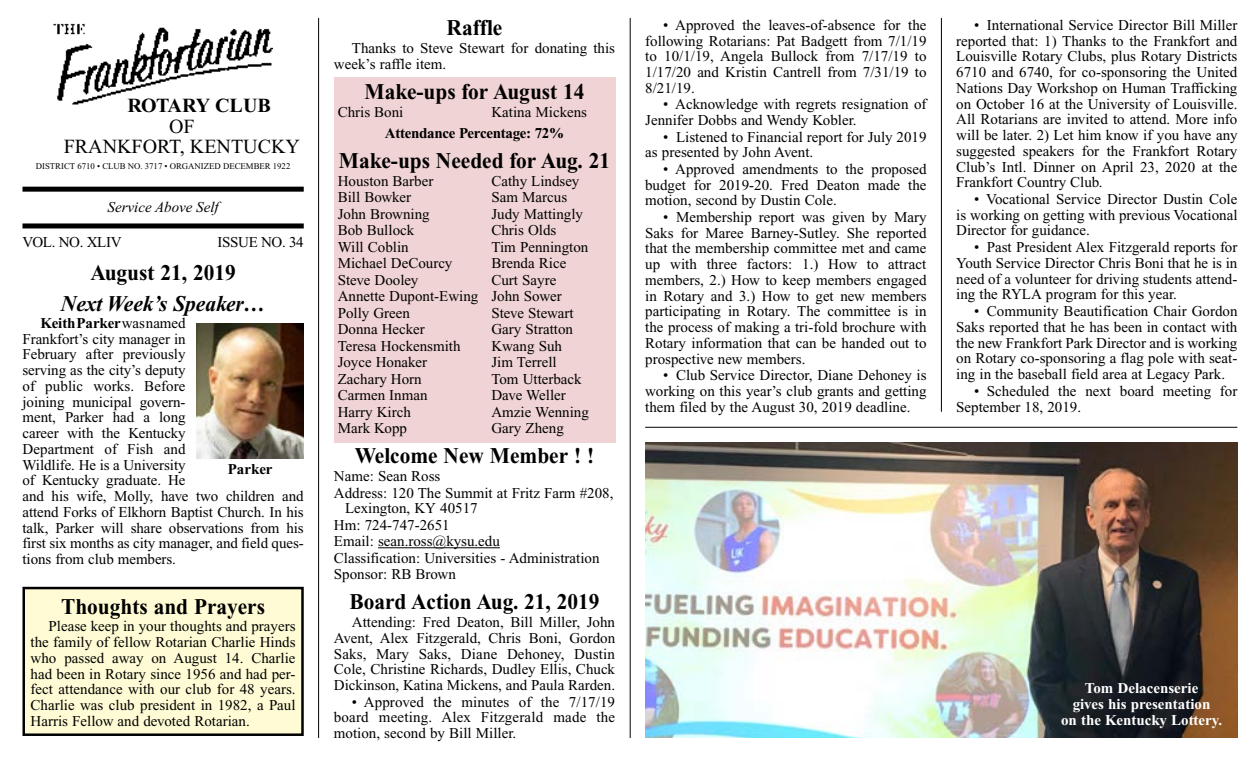
<style>
.page{position:relative;width:1260px;height:765px;background:#fff}
.page>*{position:absolute;margin:0;border:0;box-sizing:border-box;transform-origin:0 0}
.t1{font:700 22.5px "Times New Roman";color:#000;scale:.95 1}
.t2{font:italic 700 22.5px "Times New Roman";color:#000;scale:.95 1}
.t3{font:20px/20.6px "Times New Roman";color:#000;text-align:center}
.t4{font:700 20px "Times New Roman";letter-spacing:-.015em;color:#000}
.t5{font:15px/15.8px "Times New Roman";color:#000;text-align:justify}
.t6{font:700 15px/15.8px "Times New Roman";color:#fff;text-align:center}
.t7{font:700 15px "Times New Roman";letter-spacing:-.02em;color:#000}
.t8{font:15px "Times New Roman";letter-spacing:-.02em;color:#000}
.t9{font:italic 15px "Times New Roman";color:#000}
.t10{font:8.75px "Times New Roman";color:#000}
.s1{font-weight:700}
</style>
<div class="page">
<div style="left:334px;top:77px;width:281px;height:366px;background:#f0d3d4"></div>
<img style="left:53px;top:23px;width:220px;height:82px">
<hr style="left:630px;top:18px;width:1px;height:720px;background:#000">
<hr style="left:941px;top:18px;width:1px;height:394px;background:#000">
<div style="left:22px;top:187px;width:282px;height:5px;background:#000"></div>
<div style="left:22px;top:223px;width:282px;height:5px;background:#000"></div>
<hr style="left:318px;top:18px;width:1px;height:720px;background:#000">
<hr style="left:378px;top:547px;width:122px;height:1px;background:#000">
<img style="left:197px;top:324px;width:107px;height:134px">
<div style="left:24px;top:588px;width:278px;height:147px;background:#fffcd5"></div>
<div style="left:22px;top:587px;width:282px;height:149px;border:2px solid #000"></div>
<hr style="left:645px;top:427px;width:592px;height:1px;background:#000">
<img style="left:646px;top:443px;width:592px;height:295px">
<h2 class="t4" style="left:127px;top:94px;width:145px">ROTARY CLUB</h2>
<h2 class="t3" style="left:64px;top:116px;width:238px">OF<br>FRANKFORT, KENTUCKY</h2>
<p class="t10" style="left:36px;top:161px;width:256px">DISTRICT 6710 • CLUB NO. 3717 • ORGANIZED DECEMBER 1922</p>
<p class="t9" style="left:108px;top:199px;width:113px">Service Above Self</p>
<p class="t8" style="left:22px;top:233px;width:101px">VOL. NO. XLIV</p>
<p class="t8" style="left:217px;top:233px;width:88px">ISSUE NO. 34</p>
<h1 class="t1" style="left:90px;top:260px;width:155px">August 21, 2019</h1>
<h1 class="t2" style="left:61px;top:291px;width:217px">Next Week’s Speaker…</h1>
<p class="t5" style="left:22px;top:315px;width:283px;text-align:left;text-indent:18px"><span class="s1">Keith Parker</span> was named<br>Frankfort’s city manager in<br>February after previously<br>serving as the city’s deputy<br>of public works. Before<br>joining municipal govern-<br>ment, Parker had a long<br>career with the Kentucky<br>Department of Fish and<br>Wildlife. He is a University<br>of Kentucky graduate. He<br>and his wife, Molly, have two children and attend Forks of Elkhorn Baptist Church. In his talk, Parker will share observations from his first six months as city manager, and field ques&shy;tions from club members.</p>
<p class="t7" style="left:228px;top:461px;width:46px">Parker</p>
<h1 class="t1" style="left:61px;top:594px;width:216px">Thoughts and Prayers</h1>
<p class="t5" style="left:31px;top:619px;width:267px;text-indent:18px">Please keep in your thoughts and prayers the family of fellow Rotarian Charlie Hinds who passed away on August 14. Charlie had been in Rotary since 1956 and had per&shy;fect attendance with our club for 48 years.<br>Charlie was club president in 1982, a Paul Harris Fellow and devoted Rotarian.</p>
<h1 class="t1" style="left:447px;top:15px;width:60px">Raffle</h1>
<p class="t5" style="left:334px;top:40px;width:283px;text-indent:18px">Thanks to Steve Stewart for donating this week’s raffle item.</p>
<h1 class="t1" style="left:365px;top:79px;width:233px">Make-ups for August 14</h1>
<p class="t5" style="left:338px;top:104px;width:67px">Chris Boni</p>
<p class="t5" style="left:491px;top:104px;width:97px">Katina Mickens</p>
<p class="t7" style="left:385px;top:125px;width:181px">Attendance Percentage: 72%</p>
<h1 class="t1" style="left:339px;top:148px;width:287px">Make-ups Needed for Aug. 21</h1>
<p class="t5" style="left:338px;top:173px;width:97px">Houston Barber</p>
<p class="t5" style="left:491px;top:173px;width:89px">Cathy Lindsey</p>
<p class="t5" style="left:338px;top:190px;width:75px">Bill Bowker</p>
<p class="t5" style="left:491px;top:190px;width:77px">Sam Marcus</p>
<p class="t5" style="left:338px;top:206px;width:94px">John Browning</p>
<p class="t5" style="left:491px;top:206px;width:93px">Judy Mattingly</p>
<p class="t5" style="left:338px;top:223px;width:78px">Bob Bullock</p>
<p class="t5" style="left:491px;top:223px;width:66px">Chris Olds</p>
<p class="t5" style="left:338px;top:239px;width:73px">Will Coblin</p>
<p class="t5" style="left:491px;top:239px;width:98px">Tim Pennington</p>
<p class="t5" style="left:338px;top:256px;width:116px">Michael DeCourcy</p>
<p class="t5" style="left:491px;top:256px;width:76px">Brenda Rice</p>
<p class="t5" style="left:338px;top:272px;width:82px">Steve Dooley</p>
<p class="t5" style="left:338px;top:272px;width:226px;line-height:16.5px;text-align:left;text-indent:154px">Curt Sayre<br>Annette Dupont-Ewing John Sower<br>Polly Green</p>
<p class="t5" style="left:491px;top:305px;width:84px">Steve Stewart</p>
<p class="t5" style="left:338px;top:322px;width:89px">Donna Hecker</p>
<p class="t5" style="left:491px;top:322px;width:83px">Gary Stratton</p>
<p class="t5" style="left:338px;top:338px;width:124px">Teresa Hockensmith</p>
<p class="t5" style="left:491px;top:338px;width:72px">Kwang Suh</p>
<p class="t5" style="left:338px;top:355px;width:91px">Joyce Honaker</p>
<p class="t5" style="left:491px;top:355px;width:67px">Jim Terrell</p>
<p class="t5" style="left:338px;top:371px;width:86px">Zachary Horn</p>
<p class="t5" style="left:491px;top:371px;width:92px">Tom Utterback</p>
<p class="t5" style="left:338px;top:388px;width:91px">Carmen Inman</p>
<p class="t5" style="left:491px;top:388px;width:76px">Dave Weller</p>
<p class="t5" style="left:338px;top:404px;width:75px">Harry Kirch</p>
<p class="t5" style="left:491px;top:404px;width:99px">Amzie Wenning</p>
<p class="t5" style="left:338px;top:421px;width:71px">Mark Kopp</p>
<p class="t5" style="left:491px;top:421px;width:74px">Gary Zheng</p>
<h1 class="t1" style="left:355px;top:443px;width:253px">Welcome New Member ! !</h1>
<p class="t5" style="left:334px;top:468px;width:108px">Name: Sean Ross</p>
<p class="t5" style="left:334px;top:485px;width:281px">Address: 120 The Summit at Fritz Farm #208,</p>
<p class="t5" style="left:345px;top:500px;width:134px">Lexington, KY 40517</p>
<p class="t5" style="left:334px;top:517px;width:117px">Hm: 724-747-2651</p>
<p class="t5" style="left:334px;top:533px;width:168px">Email: sean.ross@kysu.edu</p>
<p class="t5" style="left:334px;top:550px;width:267px">Classification: Universities - Administration</p>
<p class="t5" style="left:334px;top:566px;width:124px">Sponsor: RB Brown</p>
<h1 class="t1" style="left:349px;top:589px;width:265px">Board Action Aug. 21, 2019</h1>
<p class="t5" style="left:334px;top:614px;width:283px;text-indent:18px">Attending: Fred Deaton, Bill Miller, John Avent, Alex Fitzgerald, Chris Boni, Gordon Saks, Mary Saks, Diane Dehoney, Dustin Cole, Christine Richards, Dudley Ellis, Chuck Dickinson, Katina Mickens, and Paula Rarden.</p>
<p class="t5" style="left:334px;top:694px;width:283px;text-indent:18px">• Approved the minutes of the 7/17/19 board meeting. Alex Fitzgerald made the motion, second by Bill Miller.</p>
<p class="t5" style="left:645px;top:17px;width:283px;text-indent:18px">• Approved the leaves-of-absence for the following Rotarians: Pat Badgett from 7/1/19 to 10/1/19, Angela Bullock from 7/17/19 to 1/17/20 and Kristin Cantrell from 7/31/19 to 8/21/19.</p>
<p class="t5" style="left:645px;top:96px;width:283px;text-indent:18px">• Acknowledge with regrets resignation of<br>Jennifer Dobbs and Wendy Kobler.</p>
<p class="t5" style="left:645px;top:129px;width:283px;text-indent:18px">• Listened to Financial report for July 2019 as presented by John Avent.</p>
<p class="t5" style="left:645px;top:161px;width:283px;text-indent:18px">• Approved amendments to the proposed budget for 2019-20. Fred Deaton made the motion, second by Dustin Cole.</p>
<p class="t5" style="left:645px;top:209px;width:283px;text-indent:18px">• Membership report was given by Mary Saks for Maree Barney-Sutley. She reported that the membership committee met and came up with three factors: 1.) How to attract members, 2.) How to keep members engaged in Rotary and 3.) How to get new members participating in Rotary. The committee is in the process of making a tri-fold brochure with Rotary information that can be handed out to prospective new members.</p>
<p class="t5" style="left:645px;top:367px;width:283px;text-indent:18px">• Club Service Director, Diane Dehoney is working on this year’s club grants and getting them filed by the August 30, 2019 deadline.</p>
<p class="t5" style="left:956px;top:17px;width:283px;text-indent:18px">• International Service Director Bill Miller reported that: 1) Thanks to the Frankfort and Louisville Rotary Clubs, plus Rotary Districts 6710 and 6740, for co-sponsoring the United Nations Day Workshop on Human Trafficking on October 16 at the University of Louisville.<br>All Rotarians are invited to attend. More info will be later. 2) Let him know if you have any suggested speakers for the Frankfort Rotary Club’s Intl. Dinner on April 23, 2020 at the Frankfort Country Club.</p>
<p class="t5" style="left:956px;top:191px;width:283px;text-indent:18px">• Vocational Service Director Dustin Cole is working on getting with previous Vocational Director for guidance.</p>
<p class="t5" style="left:956px;top:239px;width:283px;text-indent:18px">• Past President Alex Fitzgerald reports for Youth Service Director Chris Boni that he is in need of a volunteer for driving students attend&shy;ing the RYLA program for this year.</p>
<p class="t5" style="left:956px;top:303px;width:283px;text-indent:18px">• Community Beautification Chair Gordon Saks reported that he has been in contact with the new Frankfort Park Director and is working on Rotary co-sponsoring a flag pole with seat&shy;ing in the baseball field area at Legacy Park.</p>
<p class="t5" style="left:956px;top:383px;width:283px;text-indent:18px">• Scheduled the next board meeting for<br>September 18, 2019.</p>
<p class="t6" style="left:1061px;top:681px;width:163px">Tom Delacenserie<br>gives his presentation<br>on the Kentucky Lottery.</p>
</div>
